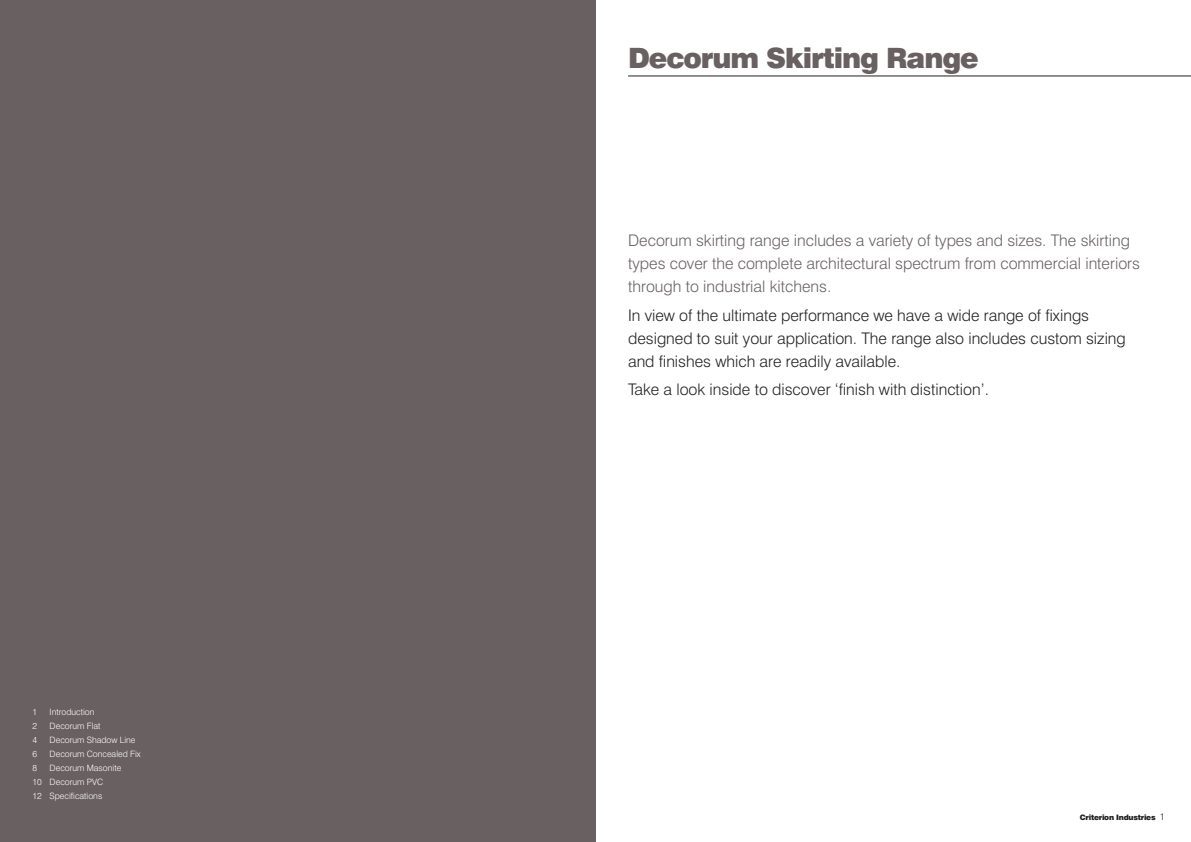
<style>
.page{position:relative;width:1191px;height:842px;background:#fff}
.page>*{position:absolute;margin:0;border:0;box-sizing:border-box;transform-origin:0 0}
.t1{font:900 28px "Swiss 721 BT";letter-spacing:-.04em;color:#686061}
.t2{font:300 16px/23px "Swiss 721 BT";color:#231f20}
.t3{font:300 16px/23px "Swiss 721 BT";color:#686061}
.t4{font:300 8.8px/14px "Swiss 721 BT";color:#fff}
.t5{font:900 7.5px "Swiss 721 BT";letter-spacing:-.03em;color:#231f20}
.s1{font-weight:300;font-size:9.5px}
</style>
<div class="page">
<hr style="left:628px;top:76px;width:563px;height:1px;background:#231f20">
<div style="left:0;top:0;width:595px;height:842px;background:#686061"></div>
<p class="t4" style="left:33px;top:705px;width:6px">1</p>
<p class="t4" style="left:50px;top:705px;width:46px">Introduction</p>
<p class="t4" style="left:33px;top:719px;width:6px">2</p>
<p class="t4" style="left:50px;top:719px;width:53px">Decorum Flat</p>
<p class="t4" style="left:33px;top:733px;width:6px">4</p>
<p class="t4" style="left:50px;top:733px;width:87px">Decorum Shadow Line</p>
<p class="t4" style="left:33px;top:747px;width:6px">6</p>
<p class="t4" style="left:50px;top:747px;width:93px">Decorum Concealed Fix</p>
<p class="t4" style="left:33px;top:761px;width:6px">8</p>
<p class="t4" style="left:33px;top:761px;width:90px;text-indent:17px">Decorum Masonite<br>10 Decorum PVC<br>12 Specifications</p>
<h1 class="t1" style="left:628px;top:41px;width:352px">Decorum Skirting Range</h1>
<p class="t3" style="left:628px;top:229px;width:513px">Decorum skirting range includes a variety of types and sizes. The skirting types cover the complete architectural spectrum from commercial interiors through to industrial kitchens.</p>
<p class="t2" style="left:628px;top:303px;width:499px">In view of the ultimate performance we have a wide range of fixings designed to suit your application. The range also includes custom sizing and finishes which are readily available.</p>
<p class="t2" style="left:628px;top:378px;width:362px">Take a look inside to discover ‘finish with distinction’.</p>
<p class="t5" style="left:1079px;top:813px;width:87px">Criterion Industries <span class="s1">1</span></p>
</div>
